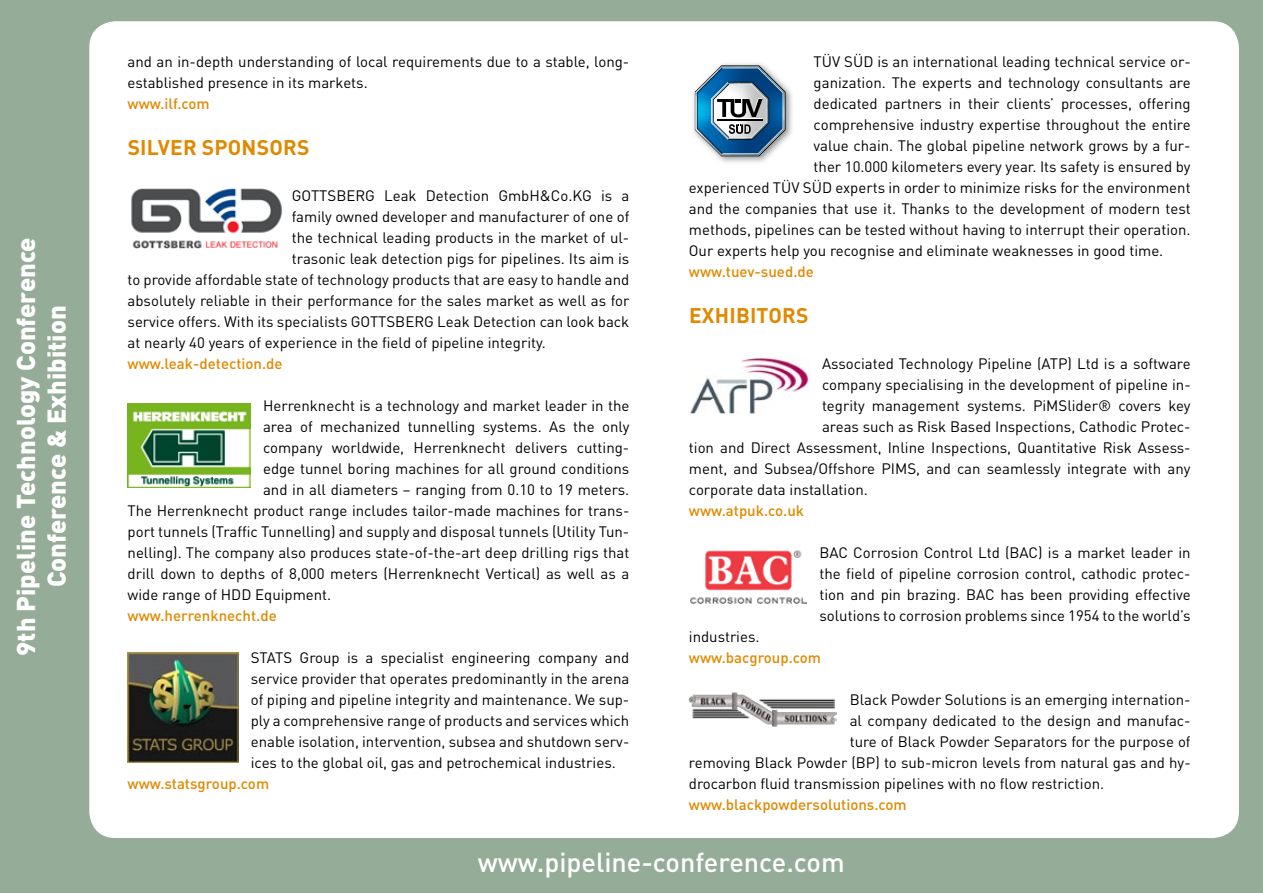
<style>
.page{position:relative;width:1263px;height:893px;background:#95ad98}
.page>*{position:absolute;margin:0;border:0;box-sizing:border-box;transform-origin:0 0}
.t1{font:500 27px "DIN Pro";color:#fff}
.t2{font:900 25.5px/30.6px "DIN Pro";color:#fff;text-align:center}
.t3{font:700 21px "DIN Pro";letter-spacing:.01em;color:#e08900}
.t4{font:15px/21px "DIN Pro";color:#000;text-align:justify}
.t5{font:500 15px "DIN Pro";color:#e08900}
</style>
<div class="page">
<div style="left:90px;top:22px;width:1148px;height:815px;background:#fff;border-radius:26px"></div>
<img style="left:131px;top:188px;width:151px;height:60px">
<img style="left:128px;top:404px;width:122px;height:84px">
<img style="left:128px;top:652px;width:110px;height:111px">
<img style="left:693px;top:63px;width:99px;height:99px">
<svg style="left:695px;top:65px;width:90px;height:91px"></svg>
<img style="left:690px;top:357px;width:119px;height:57px">
<img style="left:690px;top:550px;width:117px;height:53px">
<img style="left:689px;top:692px;width:148px;height:35px">
<h2 class="t2" style="left:10px;top:656px;width:420px;rotate:-90deg">9th Pipeline Technology Conference<br>Conference &amp; Exhibition</h2>
<p class="t4" style="left:128px;top:50px;width:503px">and an in-depth understanding of local requirements due to a stable, long&shy;established presence in its markets.</p>
<p class="t5" style="left:128px;top:93px;width:84px">www.ilf.com</p>
<h3 class="t3" style="left:128px;top:133px;width:181px">SI LVER SPONSORS</h3>
<p class="t4" style="left:292px;top:185px;width:339px">GOTTSBERG Leak Detection GmbH&amp;Co.KG is a</p>
<p class="t4" style="left:292px;top:206px;width:339px">family owned developer and manufacturer of one of</p>
<p class="t4" style="left:292px;top:227px;width:339px">the technical leading products in the market of ul-</p>
<p class="t4" style="left:292px;top:248px;width:339px">trasonic leak detection pigs for pipelines. Its aim is</p>
<p class="t4" style="left:128px;top:269px;width:503px">to provide affordable state of technology products that are easy to handle and</p>
<p class="t4" style="left:128px;top:290px;width:503px">absolutely reliable in their performance for the sales market as well as for</p>
<p class="t4" style="left:128px;top:311px;width:503px">service offers. With its specialists GOTTSBERG Leak Detection can look back</p>
<p class="t4" style="left:128px;top:332px;width:420px">at nearly 40 years of experience in the field of pipeline integrity.</p>
<p class="t5" style="left:128px;top:354px;width:156px">www.leak-detection.de</p>
<p class="t4" style="left:263px;top:395px;width:368px">Herrenknecht is a technology and market leader in the</p>
<p class="t4" style="left:263px;top:416px;width:368px">area of mechanized tunnelling systems. As the only</p>
<p class="t4" style="left:263px;top:437px;width:368px">company worldwide, Herrenknecht delivers cutting-</p>
<p class="t4" style="left:263px;top:458px;width:368px">edge tunnel boring machines for all ground conditions</p>
<p class="t4" style="left:263px;top:479px;width:368px">and in all diameters – ranging from 0.10 to 19 meters.</p>
<p class="t4" style="left:128px;top:500px;width:503px">The Herrenknecht product range includes tailor-made machines for trans-</p>
<p class="t4" style="left:128px;top:521px;width:503px">port tunnels (Traffic Tunnelling) and supply and disposal tunnels (Utility Tun-</p>
<p class="t4" style="left:128px;top:542px;width:503px">nelling). The company also produces state-of-the-art deep drilling rigs that</p>
<p class="t4" style="left:128px;top:563px;width:503px">drill down to depths of 8,000 meters (Herrenknecht Vertical) as well as a</p>
<p class="t4" style="left:128px;top:584px;width:205px">wide range of HDD Equipment.</p>
<p class="t5" style="left:128px;top:606px;width:151px">www.herrenknecht.de</p>
<p class="t4" style="left:251px;top:647px;width:380px">STATS Group is a specialist engineering company and service provider that operates predominantly in the arena of piping and pipeline integrity and maintenance. We sup&shy;ply a comprehensive range of products and services which enable isolation, intervention, subsea and shutdown serv&shy;ices to the global oil, gas and petrochemical industries.</p>
<p class="t5" style="left:128px;top:774px;width:143px">www.statsgroup.com</p>
<p class="t4" style="left:814px;top:50px;width:379px">TÜV SÜD is an international leading technical service or-</p>
<p class="t4" style="left:814px;top:71px;width:378px">ganization. The experts and technology consultants are</p>
<p class="t4" style="left:814px;top:92px;width:379px">dedicated partners in their clients’ processes, offering</p>
<p class="t4" style="left:814px;top:113px;width:378px">comprehensive industry expertise throughout the entire</p>
<p class="t4" style="left:814px;top:134px;width:379px">value chain. The global pipeline network grows by a fur-</p>
<p class="t4" style="left:814px;top:155px;width:378px">ther 10.000 kilometers every year. Its safety is ensured by</p>
<p class="t4" style="left:689px;top:176px;width:503px">experienced TÜV SÜD experts in order to minimize risks for the environment</p>
<p class="t4" style="left:689px;top:197px;width:503px">and the companies that use it. Thanks to the development of modern test</p>
<p class="t4" style="left:689px;top:218px;width:503px">methods, pipelines can be tested without having to interrupt their operation.</p>
<p class="t4" style="left:689px;top:239px;width:476px">Our experts help you recognise and eliminate weaknesses in good time.</p>
<p class="t5" style="left:689px;top:261px;width:126px">www.tuev-sued.de</p>
<h3 class="t3" style="left:689px;top:301px;width:51px">EXHIBIT</h3>
<h3 class="t3" style="left:768px;top:301px;width:40px">ORS</h3>
<p class="t4" style="left:822px;top:353px;width:370px">Associated Technology Pipeline (ATP) Ltd is a software</p>
<p class="t4" style="left:822px;top:374px;width:370px">company specialising in the development of pipeline in-</p>
<p class="t4" style="left:822px;top:395px;width:370px">tegrity management systems. PiMSlider® covers key</p>
<p class="t4" style="left:822px;top:416px;width:370px">areas such as Risk Based Inspections, Cathodic Protec-</p>
<p class="t4" style="left:689px;top:437px;width:503px">tion and Direct Assessment, Inline Inspections, Quantitative Risk Assess-</p>
<p class="t4" style="left:689px;top:458px;width:503px">ment, and Subsea/Offshore PIMS, and can seamlessly integrate with any</p>
<p class="t4" style="left:689px;top:479px;width:180px">corporate data installation.</p>
<p class="t5" style="left:689px;top:501px;width:117px">www.atpuk.co.uk</p>
<p class="t4" style="left:819px;top:542px;width:373px">BAC Corrosion Control Ltd (BAC) is a market leader in the field of pipeline corrosion control, cathodic protec&shy;tion and pin brazing. BAC has been providing effective solutions to corrosion problems since 1954 to the world’s</p>
<p class="t4" style="left:689px;top:626px;width:72px">industries.</p>
<p class="t5" style="left:689px;top:648px;width:134px">www.bacgroup.com</p>
<p class="t4" style="left:850px;top:689px;width:342px">Black Powder Solutions is an emerging internation-</p>
<p class="t4" style="left:850px;top:710px;width:342px">al company dedicated to the design and manufac-</p>
<p class="t4" style="left:850px;top:731px;width:342px">ture of Black Powder Separators for the purpose of</p>
<p class="t4" style="left:689px;top:752px;width:503px">removing Black Powder (BP) to sub-micron levels from natural gas and hy-</p>
<p class="t4" style="left:689px;top:773px;width:417px">drocarbon fluid transmission pipelines with no flow restriction.</p>
<p class="t5" style="left:689px;top:795px;width:219px">www.blackpowdersolutions.com</p>
<h1 class="t1" style="left:478px;top:844px;width:368px">www.pipeline-conference.com</h1>
</div>
